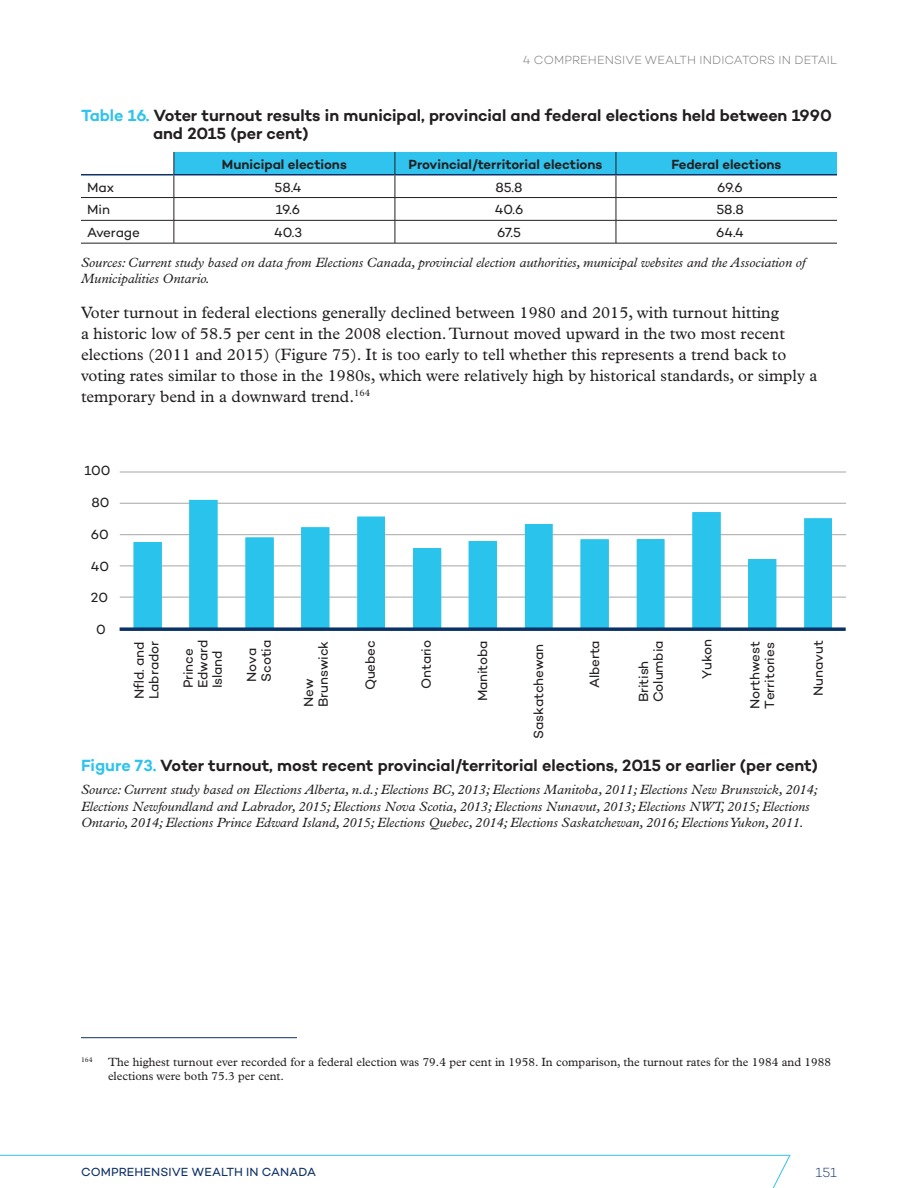
<style>
.page{position:relative;width:918px;height:1188px;background:#fff}
.page>*{position:absolute;margin:0;border:0;box-sizing:border-box;transform-origin:0 0}
.t1{font:16.5px/21px "Plantin MT Pro";color:#231f20}
.t2{font:600 16.5px/18px "Campton";letter-spacing:-.005em;color:#231f20}
.t3{font:italic 13.5px/16.2px "Plantin MT Pro";color:#231f20}
.t4{font:13.5px/14.5px "Campton";letter-spacing:-.01em;color:#231f20}
.t5{font:600 13.5px "Campton";letter-spacing:-.005em;color:#231f20}
.t6{font:300 13.5px "Campton";color:#0d3166}
.t7{font:12px/14.4px "Plantin MT Pro";color:#231f20}
.t8{font:300 12px "Campton";letter-spacing:.01em;color:#737373}
.t9{font:12px "Campton";letter-spacing:.01em;color:#0d3166}
.t10{font:7.05px "Plantin MT Pro";color:#231f20}
.s1{color:#2fc3ed}
</style>
<div class="page">
<svg style="left:0;top:1155px;width:791px;height:33px"></svg>
<hr style="left:81px;top:197px;width:93px;height:1px;background:#231f20">
<hr style="left:81px;top:174px;width:93px;height:1px;background:#0d3166">
<hr style="left:81px;top:220px;width:93px;height:1px;background:#231f20">
<svg style="left:174px;top:152px;width:663px;height:91px"></svg>
<hr style="left:81px;top:243px;width:93px;height:1px;background:#231f20">
<hr style="left:174px;top:243px;width:221px;height:1px;background:#231f20">
<hr style="left:395px;top:243px;width:221px;height:1px;background:#231f20">
<hr style="left:616px;top:243px;width:221px;height:1px;background:#231f20">
<hr style="left:120px;top:597px;width:726px;height:1px;background:#a6a6a6">
<hr style="left:120px;top:566px;width:726px;height:1px;background:#a6a6a6">
<hr style="left:120px;top:534px;width:726px;height:1px;background:#a6a6a6">
<hr style="left:120px;top:503px;width:726px;height:1px;background:#a6a6a6">
<hr style="left:120px;top:472px;width:726px;height:1px;background:#a6a6a6">
<svg style="left:134px;top:500px;width:698px;height:127px"></svg>
<svg style="left:120px;top:627px;width:726px;height:4px;background:#1c4878"></svg>
<hr style="left:81px;top:1037px;width:216px;height:1px;background:#0d3166">
<p class="t8" style="left:523px;top:52px;width:315px">4 COMPREHENSIVE WEALTH INDICATORS IN DETAIL</p>
<p class="t2" style="left:153px;top:106px;width:680px;text-indent:-72px"><span class="s1">Table 16.</span> Voter turnout results in municipal, provincial and federal elections held between 1990 and 2015 (per cent)</p>
<p class="t5" style="left:222px;top:156px;width:126px">Municipal elections</p>
<p class="t5" style="left:409px;top:156px;width:195px">Provincial/territorial elections</p>
<p class="t5" style="left:671px;top:156px;width:112px">Federal elections</p>
<p class="t4" style="left:87px;top:179px;width:29px">Max</p>
<p class="t4" style="left:274px;top:179px;width:29px">58.4</p>
<p class="t4" style="left:495px;top:179px;width:29px">85.8</p>
<p class="t4" style="left:717px;top:179px;width:27px">69.6</p>
<p class="t4" style="left:87px;top:202px;width:25px">Min</p>
<p class="t4" style="left:276px;top:202px;width:26px">19.6</p>
<p class="t4" style="left:495px;top:202px;width:30px">40.6</p>
<p class="t4" style="left:716px;top:202px;width:29px">58.8</p>
<p class="t4" style="left:87px;top:225px;width:54px">Average</p>
<p class="t4" style="left:274px;top:225px;width:29px">40.3</p>
<p class="t4" style="left:497px;top:225px;width:26px">67.5</p>
<p class="t4" style="left:716px;top:225px;width:29px">64.4</p>
<p class="t3" style="left:81px;top:254px;width:726px">Sources: Current study based on data from Elections Canada, provincial election authorities, municipal websites and the Association of<br>Municipalities Ontario.</p>
<p class="t1" style="left:81px;top:302px;width:738px">Voter turnout in federal elections generally declined between 1980 and 2015, with turnout hitting<br>a historic low of 58.5 per cent in the 2008 election. Turnout moved upward in the two most recent elections (2011 and 2015) (Figure 75). It is too early to tell whether this represents a trend back to voting rates similar to those in the 1980s, which were relatively high by historical standards, or simply a temporary bend in a downward trend.<sup>164</sup></p>
<p class="t4" style="left:84px;top:463px;width:28px">100</p>
<p class="t4" style="left:91px;top:495px;width:20px">80</p>
<p class="t4" style="left:91px;top:526px;width:19px">60</p>
<p class="t4" style="left:91px;top:558px;width:20px">40</p>
<p class="t4" style="left:91px;top:590px;width:19px">20</p>
<p class="t4" style="left:96px;top:622px;width:11px">0</p>
<p class="t4" style="left:132px;top:699px;width:60px;rotate:-90deg">Nfld. and<br>Labrador</p>
<p class="t4" style="left:181px;top:688px;width:50px;rotate:-90deg">Prince<br>Edward<br>Island</p>
<p class="t4" style="left:244px;top:682px;width:44px;rotate:-90deg">Nova<br>Scotia</p>
<p class="t4" style="left:301px;top:707px;width:68px;rotate:-90deg">New<br>Brunswick</p>
<p class="t4" style="left:363px;top:690px;width:51px;rotate:-90deg">Quebec</p>
<p class="t4" style="left:419px;top:689px;width:50px;rotate:-90deg">Ontario</p>
<p class="t4" style="left:475px;top:701px;width:62px;rotate:-90deg">Manitoba</p>
<p class="t4" style="left:531px;top:739px;width:97px;rotate:-90deg">Saskatchewan</p>
<p class="t4" style="left:587px;top:688px;width:50px;rotate:-90deg">Alberta</p>
<p class="t4" style="left:636px;top:702px;width:63px;rotate:-90deg">British<br>Columbia</p>
<p class="t4" style="left:699px;top:679px;width:42px;rotate:-90deg">Yukon</p>
<p class="t4" style="left:747px;top:709px;width:69px;rotate:-90deg">Northwest<br>Territories</p>
<p class="t4" style="left:811px;top:696px;width:57px;rotate:-90deg">Nunavut</p>
<p class="t2" style="left:81px;top:757px;width:738px"><span class="s1">Figure 73.</span> Voter turnout, most recent provincial/territorial elections, 2015 or earlier (per cent)</p>
<p class="t3" style="left:81px;top:782px;width:738px">Source: Current study based on Elections Alberta, n.d.; Elections BC, 2013; Elections Manitoba, 2011; Elections New Brunswick, 2014;<br>Elections Newfoundland and Labrador, 2015; Elections Nova Scotia, 2013; Elections Nunavut, 2013; Elections NWT, 2015; Elections<br>Ontario, 2014; Elections Prince Edward Island, 2015; Elections Quebec, 2014; Elections Saskatchewan, 2016; Elections Yukon, 2011.</p>
<p class="t10" style="left:81px;top:1055px;width:13px">164</p>
<p class="t7" style="left:108px;top:1054px;width:725px">The highest turnout ever recorded for a federal election was 79.4 per cent in 1958. In comparison, the turnout rates for the 1984 and 1988 elections were both 75.3 per cent.</p>
<p class="t9" style="left:81px;top:1164px;width:236px">COMPREHENSIVE WEALTH IN CANADA</p>
<p class="t6" style="left:816px;top:1164px;width:23px">151</p>
</div>
